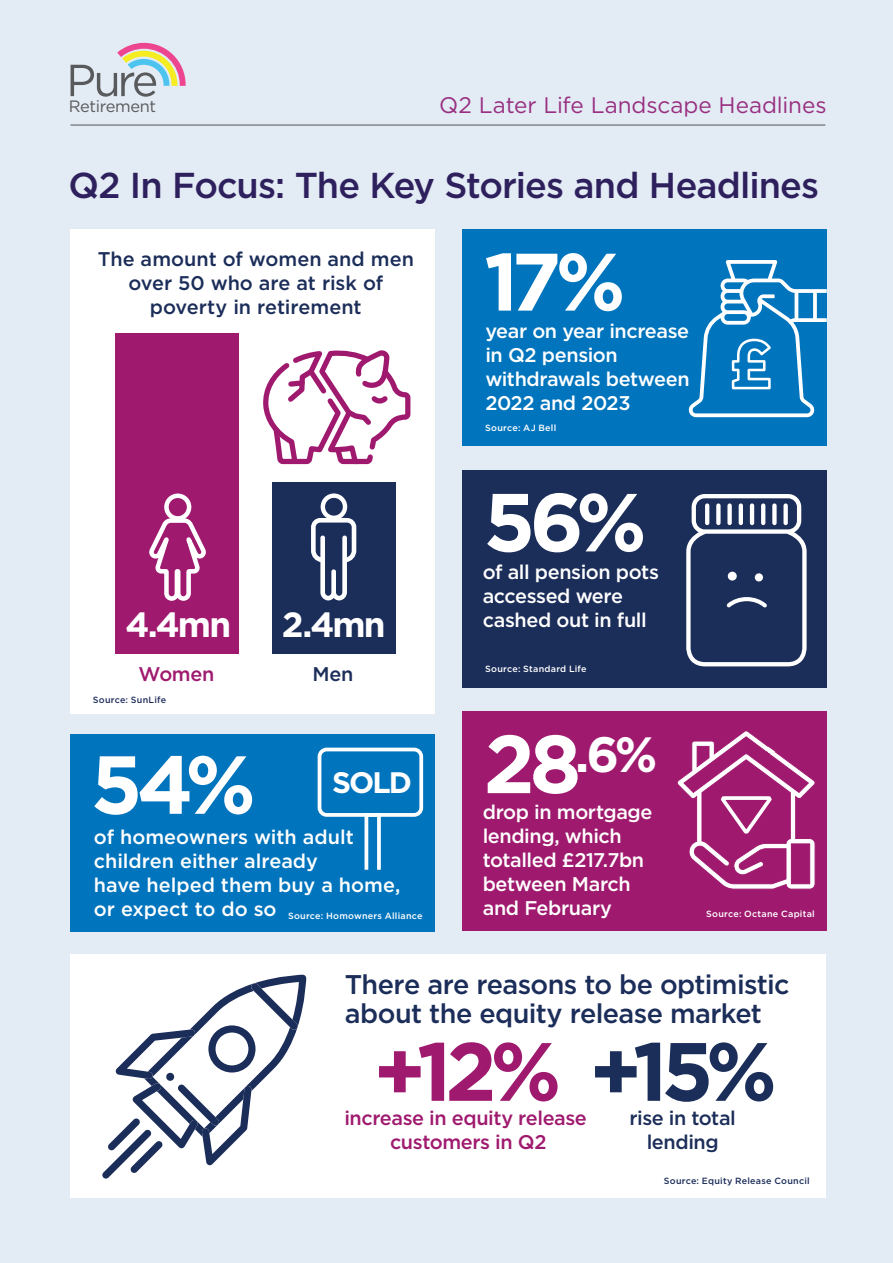
<style>
.page{position:relative;width:893px;height:1263px;background:#e3ebf5}
.page>*{position:absolute;margin:0;border:0;box-sizing:border-box;transform-origin:0 0}
.t1{font:700 82.5px "Gotham";color:#9f1a6e}
.t2{font:700 82.2px "Gotham";color:#fff}
.t3{font:700 81.3px "Gotham";color:#fff}
.t4{font:700 49.5px "Gotham";color:#fff}
.t5{font:500 36px "Gotham";letter-spacing:-.025em;color:#2e205d}
.t6{font:700 34.95px "Gotham";letter-spacing:-.055em;color:#fff}
.t7{font:700 29.7px "Gotham";color:#fff}
.t8{font:500 27px/28.5px "Gotham";letter-spacing:-.02em;color:#1b2d59}
.t9{font:22.5px "Gotham";color:#982f80}
.t10{font:500 19.8px/24px "Gotham";letter-spacing:-.02em;color:#fff}
.t11{font:500 19.8px/24px "Gotham";letter-spacing:-.005em;color:#1b2d59;text-align:center}
.t12{font:500 19.8px/24px "Gotham";color:#fff}
.t13{font:500 19.8px "Gotham";letter-spacing:-.02em;color:#9f1a6e}
.t14{font:16.35px "Gotham";letter-spacing:-.02em;color:#595a5b}
.t15{font:500 9px "Gotham";letter-spacing:.03em;color:#fff}
.t16{font:500 9px "Gotham";letter-spacing:.025em;color:#1b2d59}
.t17{font:500 9px "Gotham";letter-spacing:.03em;color:#222f5f}
.s1{font-size:82.2px}
.s2{color:#1b2d59}
</style>
<div class="page">
<div style="left:70px;top:229px;width:364px;height:484px;background:#fff"></div>
<hr style="left:70px;top:125px;width:755px;height:1px;background:#515458">
<svg style="left:71px;top:43px;width:115px;height:54px"></svg>
<div style="left:70px;top:955px;width:756px;height:243px;background:#fff"></div>
<div style="left:70px;top:734px;width:364px;height:197px;background:#0074bc"></div>
<div style="left:115px;top:334px;width:124px;height:320px;background:#9f1a6e"></div>
<div style="left:164px;top:493px;width:27px;height:28px;border:5px solid #fff;border-radius:50%"></div>
<svg style="left:149px;top:516px;width:57px;height:85px"></svg>
<div style="left:272px;top:482px;width:124px;height:172px;background:#1b2d59"></div>
<div style="left:462px;top:470px;width:365px;height:218px;background:#1b2d59"></div>
<div style="left:462px;top:229px;width:365px;height:216px;background:#0074bc"></div>
<div style="left:462px;top:711px;width:365px;height:220px;background:#9f1a6e"></div>
<svg style="left:263px;top:350px;width:148px;height:251px"></svg>
<div style="left:318px;top:748px;width:105px;height:69px;border:4px solid #fff;border-radius:7px"></div>
<div style="left:365px;top:813px;width:16px;height:59px;border:4px solid #fff"></div>
<svg style="left:688px;top:260px;width:139px;height:158px"></svg>
<svg style="left:686px;top:494px;width:121px;height:172px"></svg>
<svg style="left:677px;top:731px;width:138px;height:159px"></svg>
<svg style="left:102px;top:975px;width:204px;height:203px"></svg>
<p class="t14" style="left:69px;top:96px;width:89px">Retirement</p>
<p class="t9" style="left:439px;top:91px;width:389px">Q2 Later Life Landscape Headlines</p>
<h3 class="t5" style="left:68px;top:162px;width:752px">Q2 In Focus: The Key Stories and Headlines</h3>
<p class="t11" style="left:98px;top:247px;width:318px">The amount of women and men over 50 who are at risk of poverty in retirement</p>
<h3 class="t6" style="left:125px;top:601px;width:107px">4.4mn</h3>
<h3 class="t6" style="left:282px;top:601px;width:106px">2.4mn</h3>
<p class="t13" style="left:138px;top:660px;width:77px">Women</p>
<p class="t11" style="left:313px;top:661px;width:42px">Men</p>
<p class="t17" style="left:93px;top:693px;width:75px">Source: SunLife</p>
<h2 class="t2" style="left:91px;top:730px;width:167px">54%</h2>
<h3 class="t7" style="left:332px;top:762px;width:81px">SOLD</h3>
<p class="t12" style="left:94px;top:825px;width:308px">of homeowners with adult children either already<br>have helped them buy a home, or expect to do so</p>
<p class="t15" style="left:288px;top:910px;width:136px">Source: Homowners Alliance</p>
<h3 class="t3" style="left:484px;top:228px;width:143px">17%</h3>
<p class="t10" style="left:485px;top:319px;width:206px">year on year increase in Q2 pension withdrawals between<br>2022 and 2023</p>
<p class="t15" style="left:485px;top:422px;width:73px">Source: AJ Bell</p>
<h2 class="t2" style="left:484px;top:468px;width:165px">56%</h2>
<p class="t10" style="left:483px;top:559px;width:178px">of all pension pots accessed were cashed out in full</p>
<p class="t15" style="left:485px;top:663px;width:103px">Source: Standard Life</p>
<h3 class="t4" style="left:484px;top:721px;width:175px"><span class="s1">28</span>.6%</h3>
<p class="t10" style="left:483px;top:800px;width:171px">drop in mortgage lending, which totalled £217.7bn between March and February</p>
<p class="t15" style="left:706px;top:908px;width:110px">Source: Octane Capital</p>
<h3 class="t8" style="left:345px;top:970px;width:446px">There are reasons to be optimistic about the equity release market</h3>
<h1 class="t1" style="left:373px;top:1017px;width:405px">+12% <span class="s2">+15%</span></h1>
<p class="t13" style="left:390px;top:1128px;width:158px">customers in Q2</p>
<p class="t13" style="left:344px;top:1105px;width:244px">increase in equity release</p>
<p class="t11" style="left:630px;top:1107px;width:108px;line-height:23.1px">rise in total lending</p>
<p class="t16" style="left:664px;top:1175px;width:147px">Source: Equity Release Council</p>
</div>
